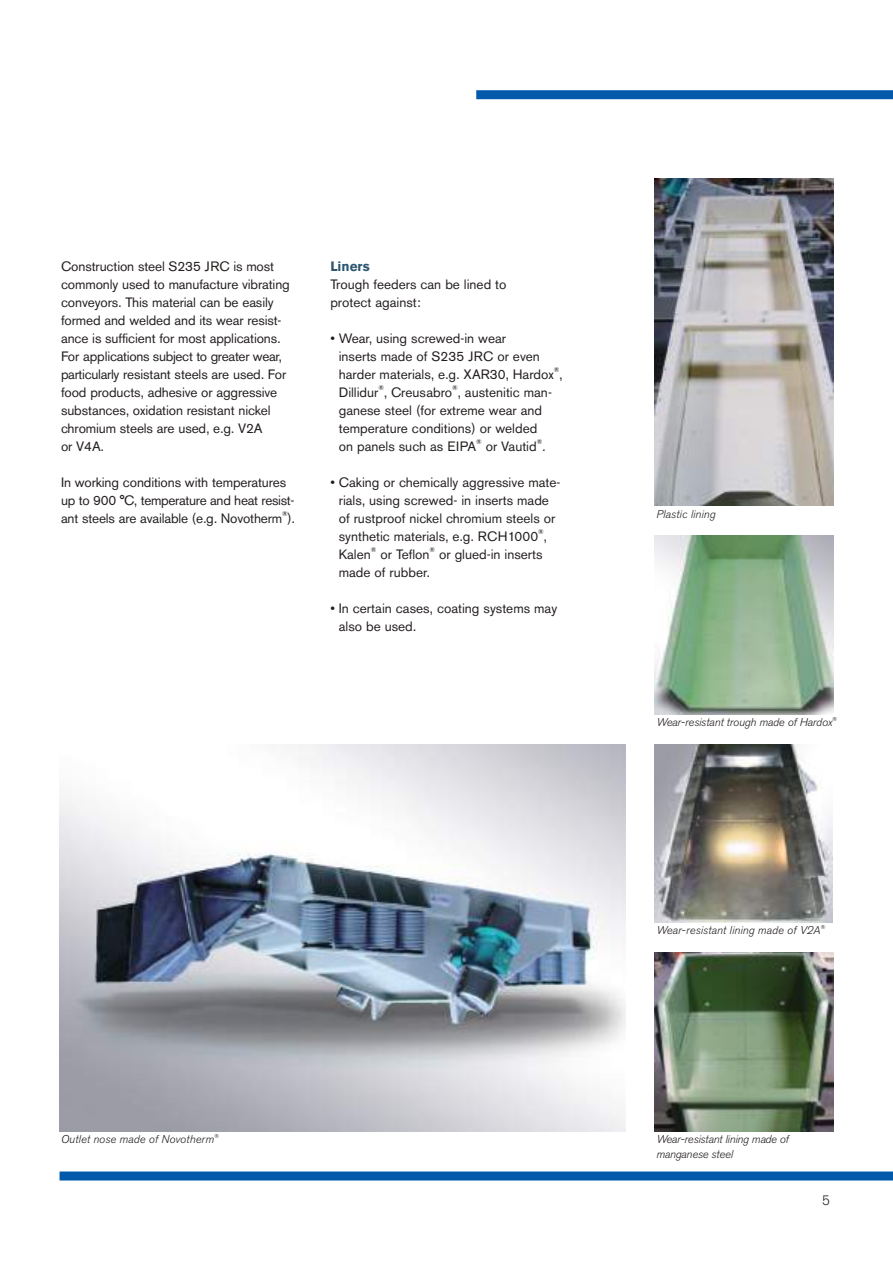
<style>
.page{position:relative;width:893px;height:1263px;background:#fff}
.page>*{position:absolute;margin:0;border:0;box-sizing:border-box;transform-origin:0 0}
.t1{font:13.5px/18px "Standard Grotesk BSK";letter-spacing:-.01em;color:#241f1f}
.t2{font:700 13.5px "Standard Grotesk BSK";color:#2c5672}
.t3{font:300 13.5px "Standard Grotesk BSK";color:#241f1f}
.t4{font:italic 300 11.25px "Standard Grotesk BSK";letter-spacing:-.005em;color:#241f1f}
.t5{font:italic 300 11.25px/15.5px "Standard Grotesk BSK";letter-spacing:-.025em;color:#241f1f}
.t6{font:6.75px "Standard Grotesk BSK";color:#241f1f}
</style>
<div class="page">
<img style="left:655px;top:952px;width:178px;height:179px">
<div style="left:476px;top:90px;width:417px;height:9px;background:#0059ab"></div>
<img style="left:60px;top:744px;width:565px;height:387px">
<img style="left:655px;top:536px;width:178px;height:178px">
<div style="left:60px;top:1171px;width:833px;height:9px;background:#0059ab"></div>
<img style="left:655px;top:179px;width:178px;height:327px">
<img style="left:655px;top:744px;width:178px;height:179px">
<p class="t1" style="left:61px;top:257px;width:230px">Construction steel S235 JRC is most commonly used to manufacture vibrating conveyors. This material can be easily formed and welded and its wear resist&shy;ance is sufficient for most applications.<br>For applications subject to greater wear, particularly resistant steels are used. For food products, adhesive or aggressive substances, oxidation resistant nickel chromium steels are used, e.g. V2A<br>or V4A.</p>
<p class="t1" style="left:61px;top:473px;width:235px">In working conditions with temperatures up to 900 °C, temperature and heat resist&shy;ant steels are available (e.g. Novotherm ).</p>
<p class="t6" style="left:282px;top:510px;width:7px">®</p>
<p class="t2" style="left:330px;top:258px;width:41px">Liners</p>
<p class="t1" style="left:330px;top:275px;width:178px">Trough feeders can be lined to protect against:</p>
<p class="t1" style="left:339px;top:329px;width:225px;text-indent:-8px">• Wear, using screwed-in wear<br>inserts made of S235 JRC or even harder materials, e.g. XAR30, Hardox ,</p>
<p class="t6" style="left:554px;top:366px;width:7px">®</p>
<p class="t6" style="left:378px;top:384px;width:7px">®</p>
<p class="t6" style="left:452px;top:384px;width:7px">®</p>
<p class="t1" style="left:339px;top:401px;width:205px">ganese steel (for extreme wear and temperature conditions) or welded on panels such as EIPA</p>
<p class="t1" style="left:339px;top:383px;width:215px">Dillidur , Creusabro , austenitic man-</p>
<p class="t6" style="left:537px;top:438px;width:7px">®</p>
<p class="t1" style="left:330px;top:473px;width:232px;text-align:center">• Caking or chemically aggressive mate&shy;rials, using screwed- in inserts made<br>of rustproof nickel chromium steels or synthetic materials, e.g. RCH1000 ,</p>
<p class="t6" style="left:476px;top:438px;width:7px">®</p>
<p class="t1" style="left:486px;top:437px;width:61px">or Vautid .</p>
<p class="t6" style="left:538px;top:528px;width:7px">®</p>
<p class="t1" style="left:339px;top:545px;width:34px">Kalen</p>
<p class="t6" style="left:371px;top:546px;width:7px">®</p>
<p class="t1" style="left:380px;top:545px;width:51px">or Teflon</p>
<p class="t6" style="left:429px;top:546px;width:7px">®</p>
<p class="t1" style="left:439px;top:545px;width:105px">or glued-in inserts</p>
<p class="t1" style="left:339px;top:563px;width:92px">made of rubber.</p>
<p class="t1" style="left:339px;top:599px;width:220px;text-indent:-8px">• In certain cases, coating systems may also be used.</p>
<p class="t4" style="left:657px;top:508px;width:61px">Plastic lining</p>
<p class="t4" style="left:657px;top:716px;width:182px">Wear-resistant trough made of Hardox<sup>®</sup></p>
<p class="t4" style="left:657px;top:925px;width:170px">Wear-resistant lining made of V2A<sup>®</sup></p>
<p class="t4" style="left:61px;top:1133px;width:159px">Outlet nose made of Novotherm<sup>®</sup></p>
<p class="t5" style="left:656px;top:1131px;width:134px">Wear-resistant lining made of manganese steel</p>
<p class="t3" style="left:822px;top:1193px;width:9px">5</p>
</div>
